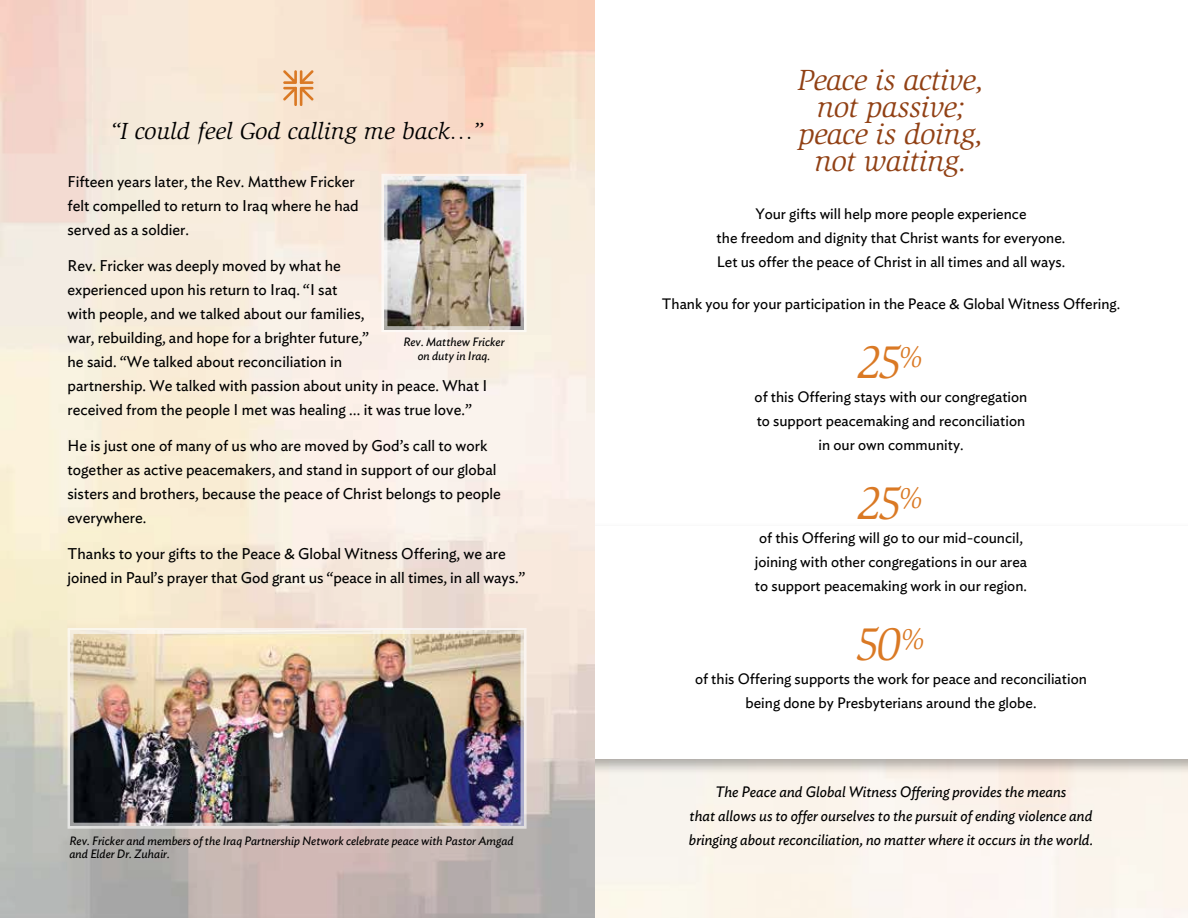
<style>
.page{position:relative;width:1188px;height:918px;background:#fff}
.page>*{position:absolute;margin:0;border:0;box-sizing:border-box;transform-origin:0 0}
.t1{font:italic 48px "Slimbach";color:#da7924}
.t2{font:italic 30px/27px "Slimbach";letter-spacing:-.015em;color:#914115;text-align:center}
.t3{font:italic 24px "Slimbach";color:#000}
.t4{font:15.45px/24px "Ideal Sans";color:#000}
.t5{font:15px/24px "Ideal Sans";color:#000;text-align:center}
.t6{font:italic 15px/24px "Ideal Sans";color:#000;text-align:center}
.t7{font:italic 12px/13.5px "Ideal Sans";color:#000;text-align:center}
</style>
<div class="page">
<div style="left:557px;top:522px;width:631px;height:253px;background:#000;opacity:.3"></div>
<div style="left:560px;top:526px;width:628px;height:232px;background:#fff"></div>
<img style="left:75px;top:635px;width:445px;height:187px">
<div style="left:68px;top:628px;width:459px;height:201px;border:6px solid #fff"></div>
<img style="left:388px;top:181px;width:132px;height:144px">
<div style="left:381px;top:174px;width:146px;height:158px;border:6px solid #fff"></div>
<svg style="left:283px;top:70px;width:31px;height:36px"></svg>
<h3 class="t3" style="left:110px;top:118px;width:375px">“I could feel God calling me back…”</h3>
<p class="t4" style="left:68px;top:169px;width:293px">Fifteen years later, the Rev. Matthew Fricker felt compelled to return to Iraq where he had served as a soldier.</p>
<p class="t4" style="left:68px;top:253px;width:421px">Rev. Fricker was deeply moved by what he<br>experienced upon his return to Iraq. “I sat<br>with people, and we talked about our families,<br>war, rebuilding, and hope for a brighter future,”<br>he said. “We talked about reconciliation in<br>partnership. We talked with passion about unity in peace. What I received from the people I met was healing … it was true love.”</p>
<p class="t4" style="left:68px;top:433px;width:435px">He is just one of many of us who are moved by God’s call to work together as active peacemakers, and stand in support of our global sisters and brothers, because the peace of Christ belongs to people everywhere.</p>
<p class="t4" style="left:68px;top:541px;width:459px">Thanks to your gifts to the Peace &amp; Global Witness Offering, we are joined in Paul’s prayer that God grant us “peace in all times, in all ways.”</p>
<p class="t7" style="left:403px;top:334px;width:103px">Rev. Matthew Fricker on duty in Iraq.</p>
<h2 class="t2" style="left:798px;top:67px;width:188px">Peace is active, not passive; peace is doing, not waiting.</h2>
<p class="t5" style="left:717px;top:201px;width:350px">Your gifts will help more people experience<br>the freedom and dignity that Christ wants for everyone.<br>Let us offer the peace of Christ in all times and all ways.</p>
<p class="t5" style="left:662px;top:291px;width:460px">Thank you for your participation in the Peace &amp; Global Witness Offering.</p>
<h1 class="t1" style="left:857px;top:335px;width:70px">25<sup>%</sup></h1>
<p class="t5" style="left:755px;top:384px;width:274px">of this Offering stays with our congregation to support peacemaking and reconciliation in our own community.</p>
<h1 class="t1" style="left:857px;top:476px;width:70px">25<sup>%</sup></h1>
<p class="t5" style="left:755px;top:525px;width:274px;text-align:left">of this Offering will go to our mid-council, joining with other congregations in our area to support peacemaking work in our region.</p>
<h1 class="t1" style="left:855px;top:617px;width:74px">50<sup>%</sup></h1>
<p class="t5" style="left:695px;top:666px;width:393px">of this Offering supports the work for peace and reconciliation being done by Presbyterians around the globe.</p>
<p class="t6" style="left:690px;top:778px;width:404px">The Peace and Global Witness Offering provides the means<br>that allows us to offer ourselves to the pursuit of ending violence and</p>
<p class="t7" style="left:69px;top:833px;width:446px">Rev. Fricker and members of the Iraq Partnership Network celebrate peace with Pastor Amgad</p>
<p class="t6" style="left:689px;top:826px;width:406px">bringing about reconciliation, no matter where it occurs in the world.</p>
<p class="t7" style="left:69px;top:847px;width:102px">and Elder Dr. Zuhair.</p>
</div>
